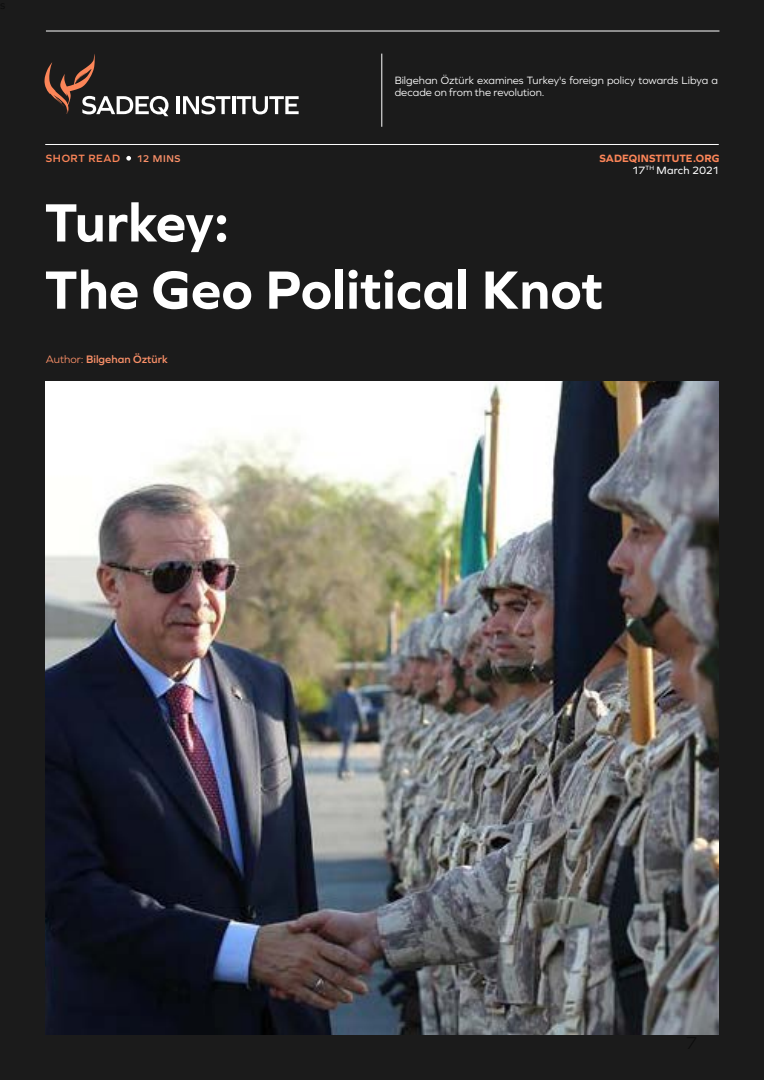
<style>
.page{position:relative;width:764px;height:1080px;background:#1b1b1b}
.page>*{position:absolute;margin:0;border:0;box-sizing:border-box;transform-origin:0 0}
.t1{font:700 56px/67.2px "Graphie";color:#fff}
.t2{font:600 11.2px "Graphie";color:#fc9169}
.t3{font:11px/12px "Graphie";color:#fff}
.t4{font:700 11px/12px "Graphie";color:#fc8558;text-align:right}
.t5{font:600 11px "Graphie";letter-spacing:.055em;color:#fc8558}
.t6{font:600 10.2px "Graphie";letter-spacing:.055em;color:#fc9169}
.s1{font-weight:400;color:#fff}
.s2{font-weight:400}
</style>
<div class="page">
<img style="left:45px;top:381px;width:674px;height:654px">
<hr style="left:45px;top:144px;width:673px;height:1px;background:#fff">
<hr style="left:46px;top:31px;width:673px;height:1px;background:#fff">
<svg style="left:126px;top:156px;width:5px;height:5px"></svg>
<hr style="left:381px;top:54px;width:1px;height:73px;background:#fff">
<hr style="left:176px;top:96px;width:4px;height:18px;background:#fff">
<svg style="left:183px;top:96px;width:47px;height:18px"></svg>
<hr style="left:232px;top:96px;width:3px;height:18px;background:#fff">
<svg style="left:237px;top:96px;width:62px;height:18px"></svg>
<svg style="left:44px;top:54px;width:124px;height:62px"></svg>
<p class="t3" style="left:395px;top:74px;width:325px">Bilgehan Öztürk examines Turkey's foreign policy towards Libya a decade on from the revolution.</p>
<p class="t6" style="left:136px;top:152px;width:46px">12 MINS</p>
<p class="t5" style="left:46px;top:152px;width:76px">SHORT READ</p>
<p class="t4" style="left:599px;top:152px;width:121px">SADEQINSTITUTE.ORG<br><span class="s1">17</span><sup>TH</sup> <span class="s1">March 2021</span></p>
<h1 class="t1" style="left:45px;top:188px;width:560px">Turkey:<br>The Geo Political Knot</h1>
<p class="t2" style="left:46px;top:353px;width:123px"><span class="s2">Author:</span> Bilgehan Öztürk</p>
</div>
